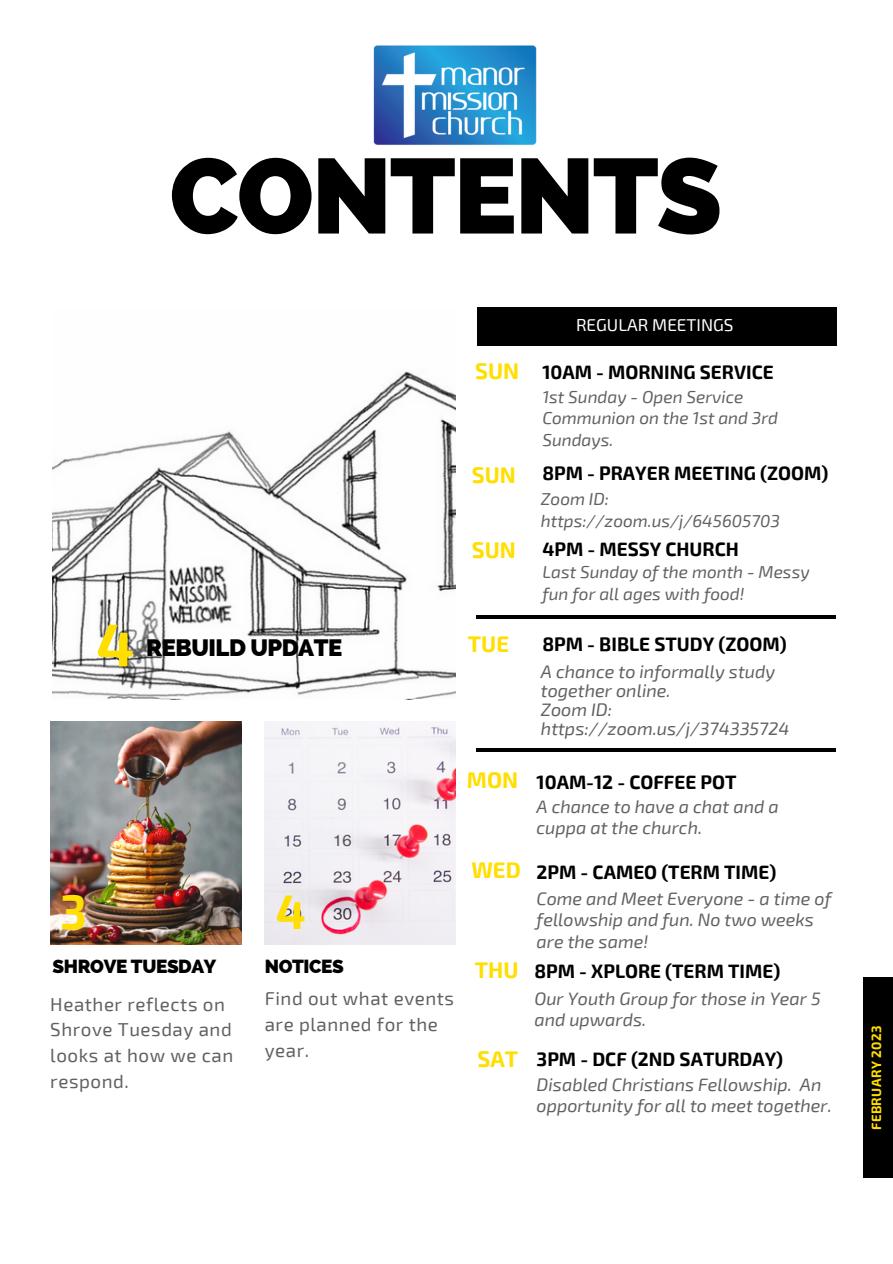
<style>
.page{position:relative;width:893px;height:1264px;background:#fff}
.page>*{position:absolute;margin:0;border:0;box-sizing:border-box;transform-origin:0 0}
.t1{font:800 105.9px "Raleway";letter-spacing:-.02em;color:#000}
.t2{font:700 60.15px "Exo 2";color:#ffde00}
.t3{font:700 47.4px "Exo 2";color:#ffde00}
.t4{font:800 23.7px "Raleway";letter-spacing:-.02em;color:#000}
.t5{font:700 22.2px "Exo 2";color:#ffde00}
.t6{font:700 19.05px "Exo 2";color:#000}
.t7{font:700 18.9px "Exo 2";color:#000}
.t8{font:800 18.9px "Raleway";letter-spacing:-.02em;color:#000}
.t9{font:18.75px/25.8px "Exo 2";letter-spacing:.03em;color:#606262}
.t10{font:italic 18px/21.3px "Exo 2";color:#606262}
.t11{font:italic 17.25px/21.3px "Exo 2";color:#606262}
.t12{font:17.1px "Exo 2";color:#fff}
.t13{font:700 13.2px "Exo 2";letter-spacing:.03em;color:#ffde00}
.s1{font-size:22.2px;color:#ffde00}
</style>
<div class="page">
<div style="left:863px;top:977px;width:29px;height:200px;background:#000"></div>
<div style="left:477px;top:307px;width:359px;height:39px;background:#000"></div>
<hr style="left:476px;top:615px;width:360px;height:4px;background:#000">
<img style="left:52px;top:371px;width:403px;height:328px">
<img style="left:50px;top:722px;width:191px;height:222px">
<img style="left:264px;top:722px;width:191px;height:222px">
<hr style="left:476px;top:748px;width:360px;height:3px;background:#000">
<img style="left:373px;top:45px;width:163px;height:100px">
<h1 class="t1" style="left:169px;top:134px;width:554px">CONTENTS</h1>
<p class="t5" style="left:475px;top:356px;width:45px">SUN</p>
<p class="t12" style="left:576px;top:314px;width:159px">REGULAR MEETINGS</p>
<p class="t7" style="left:542px;top:359px;width:233px">10AM - MORNING SERVICE</p>
<p class="t11" style="left:542px;top:385px;width:237px">1st Sunday - Open Service<br>Communion on the 1st and 3rd<br>Sundays.</p>
<p class="t5" style="left:472px;top:460px;width:45px">SUN</p>
<p class="t7" style="left:542px;top:460px;width:287px">8PM - PRAYER MEETING (ZOOM)</p>
<p class="t5" style="left:472px;top:535px;width:45px">SUN</p>
<p class="t11" style="left:541px;top:487px;width:240px">Zoom ID: https://zoom.us/j/645605703</p>
<p class="t11" style="left:542px;top:560px;width:269px">Last Sunday of the month - Messy fun for all ages with food!</p>
<p class="t7" style="left:542px;top:537px;width:198px">4PM - MESSY CHURCH</p>
<h2 class="t2" style="left:96px;top:605px;width:40px">4</h2>
<h3 class="t4" style="left:146px;top:633px;width:198px">REBUILD UPDATE</h3>
<p class="t6" style="left:542px;top:631px;width:246px">8PM - BIBLE STUDY (ZOOM)</p>
<p class="t10" style="left:541px;top:661px;width:250px;line-height:19px">A chance to informally study together online.<br>Zoom ID: https://zoom.us/j/374335724</p>
<p class="t7" style="left:467px;top:769px;width:271px"><span class="s1">MON</span> 10AM-12 - COFFEE POT</p>
<p class="t5" style="left:468px;top:629px;width:43px">TUE</p>
<p class="t10" style="left:536px;top:795px;width:243px">A chance to have a chat and a cuppa at the church.</p>
<p class="t7" style="left:471px;top:859px;width:306px"><span class="s1">WED</span> 2PM - CAMEO (TERM TIME)</p>
<h3 class="t3" style="left:60px;top:881px;width:28px">3</h3>
<h3 class="t3" style="left:276px;top:881px;width:32px">4</h3>
<p class="t10" style="left:536px;top:887px;width:296px">Come and Meet Everyone - a time of fellowship and fun. No two weeks are the same!</p>
<p class="t8" style="left:52px;top:955px;width:165px">SHROVE TUESDAY</p>
<p class="t8" style="left:265px;top:955px;width:81px">NOTICES</p>
<p class="t7" style="left:475px;top:959px;width:307px"><span class="s1">THU</span> 8PM - XPLORE (TERM TIME)</p>
<p class="t9" style="left:50px;top:990px;width:184px">Heather reflects on<br>Shrove Tuesday and looks at how we can respond.</p>
<p class="t9" style="left:265px;top:985px;width:191px">Find out what events are planned for the year.</p>
<p class="t10" style="left:534px;top:986px;width:287px">Our Youth Group for those in Year 5 and upwards.</p>
<p class="t7" style="left:477px;top:1047px;width:307px"><span class="s1">SAT</span> 3PM - DCF (2ND SATURDAY)</p>
<p class="t10" style="left:536px;top:1072px;width:297px">Disabled Christians Fellowship. An opportunity for all to meet together.</p>
<p class="t13" style="left:867px;top:1130px;width:106px;rotate:-90deg">FEBRUARY 2023</p>
</div>
